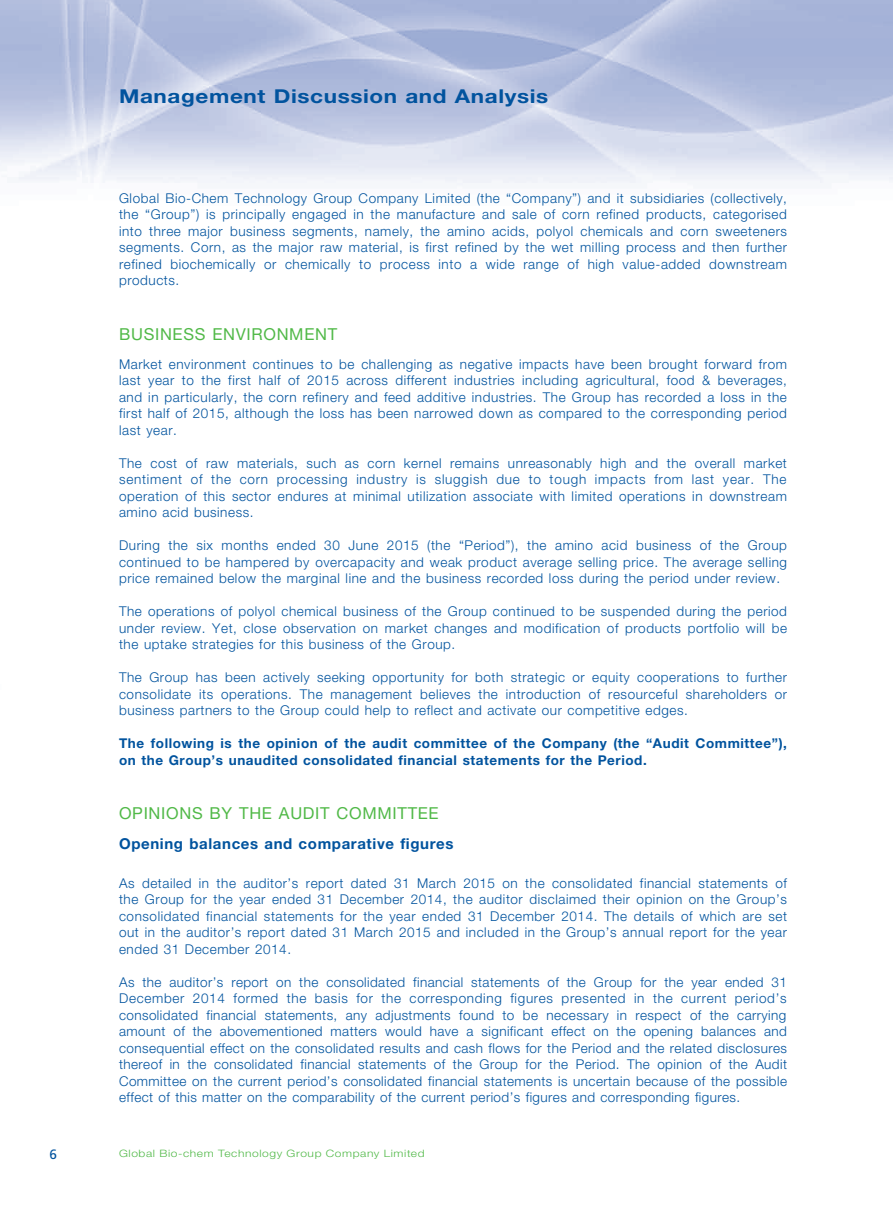
<style>
.page{position:relative;width:893px;height:1212px;background:#fff}
.page>*{position:absolute;margin:0;border:0;box-sizing:border-box;transform-origin:0 0}
.t1{font:700 19.2px "Helvetica Neue";letter-spacing:.03em;color:#01539e;scale:1.18 1}
.t2{font:16.5px "Helvetica Neue";letter-spacing:.04em;color:#51b948}
.t3{font:700 15px "Helvetica Neue";letter-spacing:.04em;color:#01539e}
.t4{font:300 13.5px/16.5px "Helvetica Neue";letter-spacing:.04em;color:#01539e;text-align:justify}
.t5{font:700 13.5px/16.5px "Helvetica Neue";letter-spacing:.04em;color:#01539e}
.t6{font:13.5px "Frutiger";color:#01539e}
.t7{font:300 10.2px "Helvetica Neue";letter-spacing:.05em;color:#51b948;scale:1.18 1}
</style>
<div class="page">
<img style="left:0;top:0;width:893px;height:186px">
<h1 class="t1" style="left:119px;top:84px;width:365px">Management Discussion and Analysis</h1>
<p class="t4" style="left:119px;top:190px;width:669px">Global Bio-Chem Technology Group Company Limited (the “Company”) and it subsidiaries (collectively, the “Group”) is principally engaged in the manufacture and sale of corn refined products, categorised into three major business segments, namely, the amino acids, polyol chemicals and corn sweeteners segments. Corn, as the major raw material, is first refined by the wet milling process and then further refined biochemically or chemically to process into a wide range of high value-added downstream products.</p>
<p class="t2" style="left:119px;top:324px;width:220px">BUSINESS ENVIRONMENT</p>
<p class="t4" style="left:119px;top:356px;width:669px">Market environment continues to be challenging as negative impacts have been brought forward from last year to the first half of 2015 across different industries including agricultural, food &amp; beverages, and in particularly, the corn refinery and feed additive industries. The Group has recorded a loss in the first half of 2015, although the loss has been narrowed down as compared to the corresponding period last year.</p>
<p class="t4" style="left:119px;top:455px;width:669px">The cost of raw materials, such as corn kernel remains unreasonably high and the overall market sentiment of the corn processing industry is sluggish due to tough impacts from last year. The operation of this sector endures at minimal utilization associate with limited operations in downstream amino acid business.</p>
<p class="t4" style="left:119px;top:537px;width:669px">During the six months ended 30 June 2015 (the “Period”), the amino acid business of the Group continued to be hampered by overcapacity and weak product average selling price. The average selling price remained below the marginal line and the business recorded loss during the period under review.</p>
<p class="t4" style="left:119px;top:603px;width:669px">The operations of polyol chemical business of the Group continued to be suspended during the period under review. Yet, close observation on market changes and modification of products portfolio will be the uptake strategies for this business of the Group.</p>
<p class="t4" style="left:119px;top:669px;width:669px">The Group has been actively seeking opportunity for both strategic or equity cooperations to further consolidate its operations. The management believes the introduction of resourceful shareholders or business partners to the Group could help to reflect and activate our competitive edges.</p>
<p class="t5" style="left:119px;top:735px;width:669px">The following is the opinion of the audit committee of the Company (the “Audit Committee”), on the Group’s unaudited consolidated financial statements for the Period.</p>
<p class="t2" style="left:119px;top:803px;width:25px">OPINIONS</p>
<p class="t2" style="left:210px;top:803px;width:42px">BY THE</p>
<p class="t2" style="left:279px;top:803px;width:22px">AUDIT</p>
<p class="t2" style="left:337px;top:803px;width:25px">COMMITTEE</p>
<p class="t3" style="left:119px;top:834px;width:336px">Opening balances and comparative figures</p>
<p class="t4" style="left:119px;top:874px;width:669px">As detailed in the auditor’s report dated 31 March 2015 on the consolidated financial statements of the Group for the year ended 31 December 2014, the auditor disclaimed their opinion on the Group’s consolidated financial statements for the year ended 31 December 2014. The details of which are set out in the auditor’s report dated 31 March 2015 and included in the Group’s annual report for the year ended 31 December 2014.</p>
<p class="t4" style="left:119px;top:973px;width:669px">As the auditor’s report on the consolidated financial statements of the Group for the year ended 31<br>December 2014 formed the basis for the corresponding figures presented in the current period’s consolidated financial statements, any adjustments found to be necessary in respect of the carrying amount of the abovementioned matters would have a significant effect on the opening balances and consequential effect on the consolidated results and cash flows for the Period and the related disclosures thereof in the consolidated financial statements of the Group for the Period. The opinion of the Audit Committee on the current period’s consolidated financial statements is uncertain because of the possible effect of this matter on the comparability of the current period’s figures and corresponding figures.</p>
<p class="t6" style="left:49px;top:1146px;width:9px">6</p>
<p class="t7" style="left:119px;top:1147px;width:260px">Global Bio-chem Technology Group Company Limited</p>
</div>
